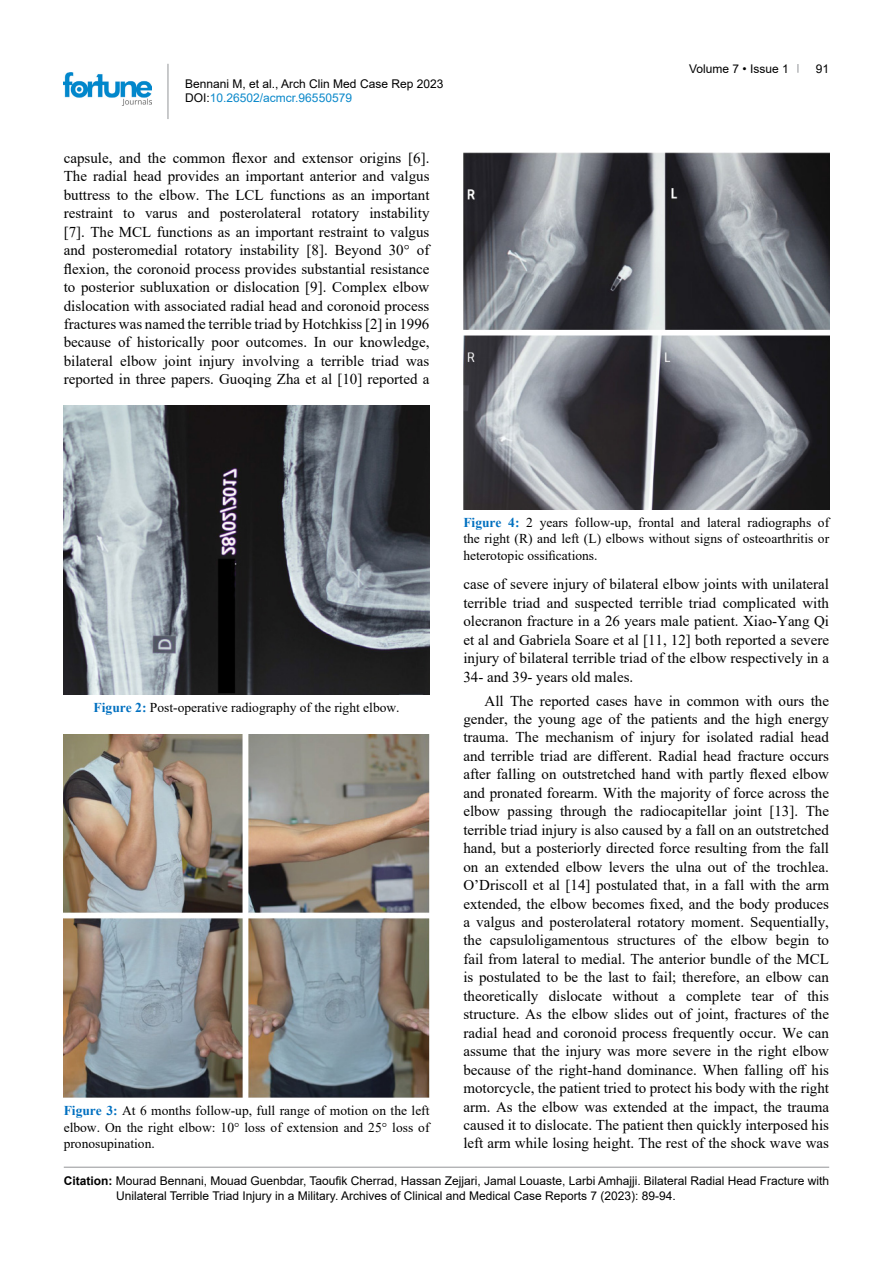
<style>
.page{position:relative;width:893px;height:1263px;background:#fff}
.page>*{position:absolute;margin:0;border:0;box-sizing:border-box;transform-origin:0 0}
.t1{font:15px/18.5px "Times New Roman";color:#000;text-align:justify}
.t2{font:13.5px/16.5px "Times New Roman";color:#000;text-align:justify}
.t3{font:12px/14.4px "Arial";color:#000}
.s1{color:#0a88ca}
.s2{font-weight:700;color:#0070c0}
.s3{font-weight:700}
</style>
<div class="page">
<hr style="left:168px;top:64px;width:1px;height:55px;background:#939598">
<img style="left:64px;top:72px;width:88px;height:33px">
<hr style="left:64px;top:1167px;width:765px;height:1px;background:#939598">
<img style="left:64px;top:406px;width:365px;height:288px">
<img style="left:64px;top:735px;width:365px;height:362px">
<img style="left:463px;top:152px;width:366px;height:358px">
<p class="t3" style="left:185px;top:76px;width:260px">Bennani M, et al., Arch Clin Med Case Rep 2023<br>DOI:<span class="s1">10.26502/acmcr.96550579</span></p>
<p class="t1" style="left:64px;top:148px;width:367px">capsule, and the common flexor and extensor origins [6].<br>The radial head provides an important anterior and valgus buttress to the elbow. The LCL functions as an important restraint to varus and posterolateral rotatory instability [7]. The MCL functions as an important restraint to valgus and posteromedial rotatory instability [8]. Beyond 30° of flexion, the coronoid process provides substantial resistance to posterior subluxation or dislocation [9]. Complex elbow dislocation with associated radial head and coronoid process fractures was named the terrible triad by Hotchkiss [2] in 1996 because of historically poor outcomes. In our knowledge, bilateral elbow joint injury involving a terrible triad was reported in three papers. Guoqing Zha et al [10] reported a</p>
<p class="t3" style="left:689px;top:61px;width:101px">Volume 7 • Issue 1</p>
<p class="t3" style="left:816px;top:61px;width:15px">91</p>
<p class="t2" style="left:94px;top:699px;width:307px"><span class="s2">Figure 2:</span> Post-operative radiography of the right elbow.</p>
<p class="t2" style="left:64px;top:1102px;width:367px"><span class="s2">Figure 3:</span> At 6 months follow-up, full range of motion on the left elbow. On the right elbow: 10° loss of extension and 25° loss of pronosupination.</p>
<p class="t2" style="left:463px;top:514px;width:367px"><span class="s2">Figure 4:</span> 2 years follow-up, frontal and lateral radiographs of the right (R) and left (L) elbows without signs of osteoarthritis or heterotopic ossifications.</p>
<p class="t1" style="left:463px;top:575px;width:367px">case of severe injury of bilateral elbow joints with unilateral terrible triad and suspected terrible triad complicated with olecranon fracture in a 26 years male patient. Xiao-Yang Qi et al and Gabriela Soare et al [11, 12] both reported a severe injury of bilateral terrible triad of the elbow respectively in a 34- and 39- years old males.</p>
<p class="t1" style="left:463px;top:691px;width:367px;text-indent:21px">All The reported cases have in common with ours the gender, the young age of the patients and the high energy trauma. The mechanism of injury for isolated radial head and terrible triad are different. Radial head fracture occurs after falling on outstretched hand with partly flexed elbow and pronated forearm. With the majority of force across the elbow passing through the radiocapitellar joint [13]. The terrible triad injury is also caused by a fall on an outstretched hand, but a posteriorly directed force resulting from the fall on an extended elbow levers the ulna out of the trochlea.<br>O’Driscoll et al [14] postulated that, in a fall with the arm extended, the elbow becomes fixed, and the body produces a valgus and posterolateral rotatory moment. Sequentially, the capsuloligamentous structures of the elbow begin to fail from lateral to medial. The anterior bundle of the MCL is postulated to be the last to fail; therefore, an elbow can theoretically dislocate without a complete tear of this structure. As the elbow slides out of joint, fractures of the radial head and coronoid process frequently occur. We can assume that the injury was more severe in the right elbow because of the right-hand dominance. When falling off his motorcycle, the patient tried to protect his body with the right arm. As the elbow was extended at the impact, the trauma caused it to dislocate. The patient then quickly interposed his left arm while losing height. The rest of the shock wave was</p>
<p class="t3" style="left:116px;top:1173px;width:715px;line-height:15px;text-indent:-52px"><span class="s3">Citation:</span> Mourad Bennani, Mouad Guenbdar, Taoufik Cherrad, Hassan Zejjari, Jamal Louaste, Larbi Amhajji. Bilateral Radial Head Fracture with<br>Unilateral Terrible Triad Injury in a Military. Archives of Clinical and Medical Case Reports 7 (2023): 89-94.</p>
</div>
